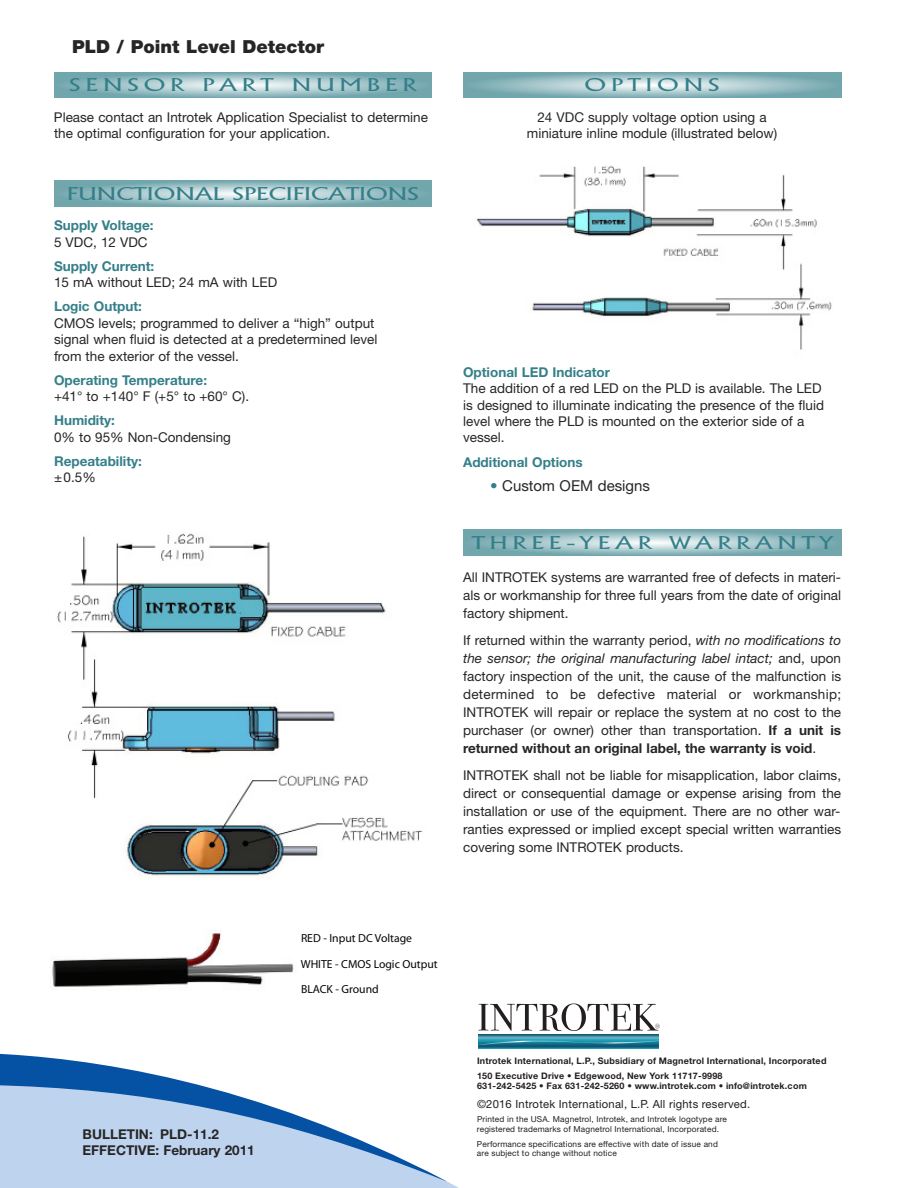
<style>
.page{position:relative;width:918px;height:1188px;background:#fff}
.page>*{position:absolute;margin:0;border:0;box-sizing:border-box;transform-origin:0 0}
.t1{font:300 18px "Alberta Wide";letter-spacing:.265em;color:#347f89}
.t2{font:300 18px "Alberta Wide";color:#347f89}
.t3{font:900 18px "Helvetica Neue";color:#272526}
.t4{font:15px "Helvetica Neue";color:#272526}
.t5{font:13.5px/18px "Helvetica Neue";color:#272526}
.t6{font:700 13.5px "Helvetica Neue";color:#347f89}
.t7{font:700 13.5px/16.2px "Helvetica Neue";color:#272526}
.t8{font:11.7px/24.6px "Myriad Pro";color:#040503}
.t9{font:11.25px "Helvetica Neue";letter-spacing:.02em;color:#231f20}
.t10{font:700 9px/15px "Helvetica Neue";letter-spacing:.02em;color:#231f20}
.t11{font:8.25px/9.9px "Helvetica Neue";letter-spacing:.02em;color:#231f20}
.s1{color:#347f89}
.s2{font-style:italic}
.s3{font-weight:700}
</style>
<div class="page">
<div style="left:0;top:1181px;width:459px;height:7px;background:#bed3ed"></div>
<svg style="left:0;top:1053px;width:446px;height:128px;fill:#bed3ed"></svg>
<svg style="left:54px;top:72px;width:378px;height:26px;background:#95bcc2"></svg>
<svg style="left:54px;top:181px;width:378px;height:25px;background:#97bdc3"></svg>
<svg style="left:463px;top:72px;width:378px;height:26px;background:#95bcc2"></svg>
<svg style="left:463px;top:530px;width:378px;height:25px;background:#97bdc3"></svg>
<img style="left:57px;top:533px;width:366px;height:344px">
<img style="left:477px;top:165px;width:355px;height:185px">
<img style="left:50px;top:933px;width:244px;height:55px">
<img style="left:478px;top:1034px;width:181px;height:14px">
<img style="left:478px;top:1040px;width:181px;height:6px">
<svg style="left:478px;top:1003px;width:182px;height:28px"></svg>
<h1 class="t3" style="left:72px;top:40px;width:254px">PLD / Point Level Detector</h1>
<h1 class="t1" style="left:69px;top:75px;width:349px">SENSOR PART NUMBER</h1>
<p class="t5" style="left:54px;top:110px;width:375px;line-height:16.5px">Please contact an Introtek Application Specialist to determine the optimal configuration for your application.</p>
<h1 class="t2" style="left:67px;top:184px;width:354px">FUNCTIONAL SPECIFICATIONS</h1>
<p class="t6" style="left:54px;top:220px;width:101px">Supply Voltage:</p>
<p class="t5" style="left:54px;top:234px;width:95px">5 VDC, 12 VDC</p>
<p class="t6" style="left:54px;top:261px;width:102px">Supply Current:</p>
<p class="t5" style="left:54px;top:275px;width:225px">15 mA without LED; 24 mA with LED</p>
<p class="t6" style="left:54px;top:301px;width:89px">Logic Output:</p>
<p class="t5" style="left:54px;top:316px;width:325px;line-height:16.5px">CMOS levels; programmed to deliver a “high” output signal when fluid is detected at a predetermined level from the exterior of the vessel.</p>
<p class="t6" style="left:54px;top:375px;width:155px">Operating Temperature:</p>
<p class="t5" style="left:54px;top:389px;width:197px">+41° to +140° F (+5° to +60° C).</p>
<p class="t6" style="left:54px;top:415px;width:62px">Humidity:</p>
<p class="t5" style="left:54px;top:429px;width:178px">0% to 95% Non-Condensing</p>
<p class="t6" style="left:54px;top:456px;width:89px">Repeatability:</p>
<p class="t5" style="left:54px;top:470px;width:43px">±0.5%</p>
<h1 class="t1" style="left:585px;top:75px;width:136px">OPTIONS</h1>
<p class="t5" style="left:527px;top:110px;width:252px;line-height:16.5px;text-align:center">24 VDC supply voltage option using a miniature inline module (illustrated below)</p>
<p class="t6" style="left:463px;top:367px;width:148px">Optional LED Indicator</p>
<p class="t5" style="left:463px;top:381px;width:362px;line-height:16.5px">The addition of a red LED on the PLD is available. The LED is designed to illuminate indicating the presence of the fluid level where the PLD is mounted on the exterior side of a vessel.</p>
<p class="t6" style="left:463px;top:457px;width:121px">Additional Options</p>
<p class="t4" style="left:490px;top:480px;width:161px"><span class="s1">•</span> Custom OEM designs</p>
<h1 class="t1" style="left:472px;top:533px;width:362px">THREE-YEAR WARRANTY</h1>
<p class="t5" style="left:463px;top:570px;width:380px;text-align:justify">All INTROTEK systems are warranted free of defects in materi&shy;als or workmanship for three full years from the date of original factory shipment.</p>
<p class="t5" style="left:463px;top:633px;width:380px;text-align:justify">If returned within the warranty period, <span class="s2">with no modifications to the sensor; the original manufacturing label intact;</span> and, upon factory inspection of the unit, the cause of the malfunction is determined to be defective material or workmanship; INTROTEK will repair or replace the system at no cost to the purchaser (or owner) other than transportation. <span class="s3">If a unit is returned without an original label, the warranty is void</span>.</p>
<p class="t5" style="left:463px;top:768px;width:380px;text-align:justify">INTROTEK shall not be liable for misapplication, labor claims, direct or consequential damage or expense arising from the installation or use of the equipment. There are no other war&shy;ranties expressed or implied except special written warranties covering some INTROTEK products.</p>
<p class="t7" style="left:82px;top:1127px;width:174px">BULLETIN: PLD-11.2<br>EFFECTIVE: February 2011</p>
<p class="t8" style="left:301px;top:927px;width:113px">RED - Input DC Voltage</p>
<p class="t8" style="left:301px;top:953px;width:139px">WHITE - CMOS Logic Output<br>BLACK - Ground</p>
<p class="t10" style="left:477px;top:1054px;width:351px">Introtek International, L.P., Subsidiary of Magnetrol International, Incorporated<br>150 Executive Drive • Edgewood, New York 11717-9998</p>
<p class="t10" style="left:477px;top:1079px;width:331px">631-242-5425 • Fax 631-242-5260 • www.introtek.com • info@introtek.com</p>
<p class="t9" style="left:477px;top:1100px;width:275px">©2016 Introtek International, L.P. All rights reserved.</p>
<p class="t11" style="left:477px;top:1115px;width:251px">Printed in the USA. Magnetrol, Introtek, and Introtek logotype are registered trademarks of Magnetrol International, Incorporated.</p>
<p class="t11" style="left:477px;top:1139px;width:242px">Performance specifications are effective with date of issue and are subject to change without notice</p>
</div>
